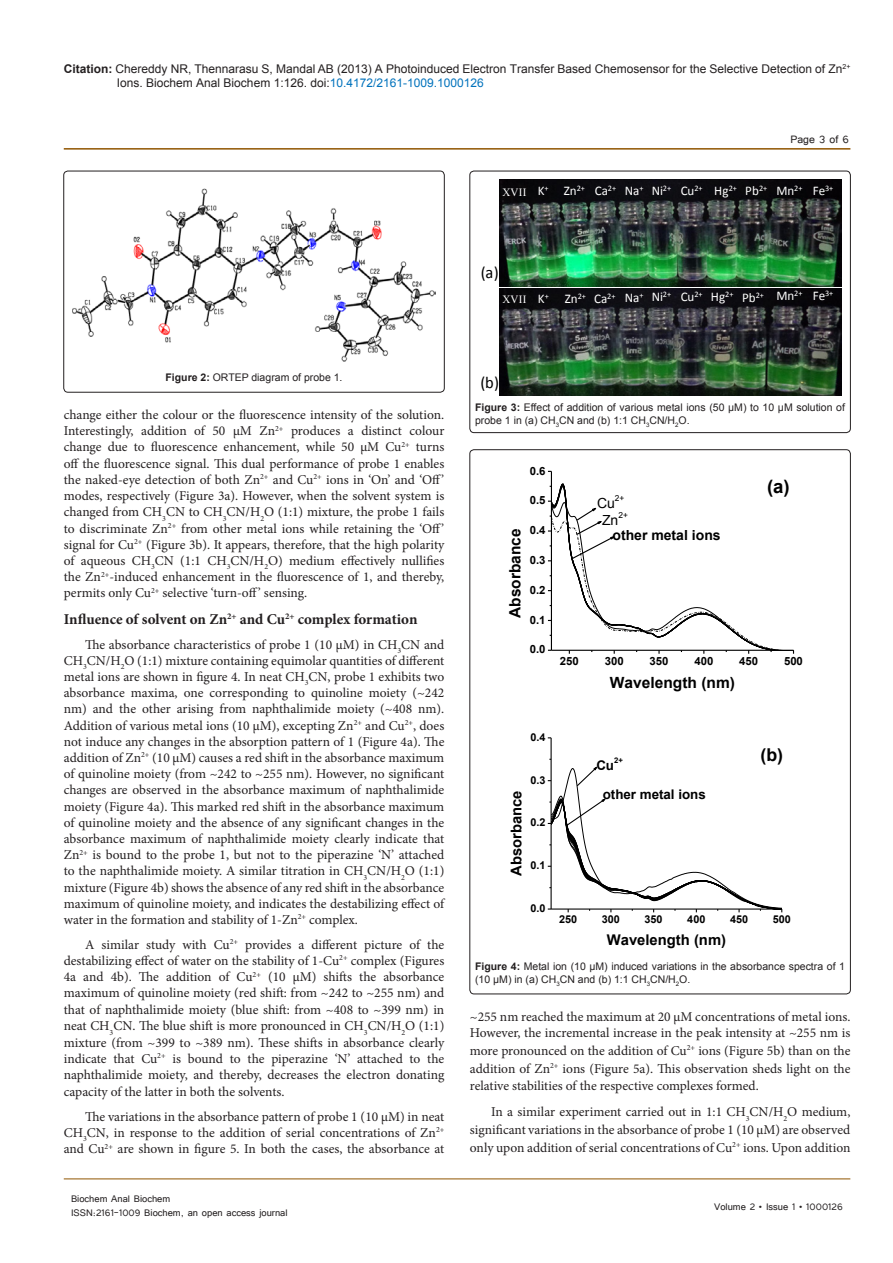
<style>
.page{position:relative;width:893px;height:1263px;background:#fff}
.page>*{position:absolute;margin:0;border:0;box-sizing:border-box;transform-origin:0 0}
.t1{font:700 18.45px "Arial";color:#000}
.t2{font:700 17.7px "Arial";color:#000}
.t3{font:16.8px "Calibri";color:#000}
.t4{font:16.65px "Calibri";color:#000}
.t5{font:700 15.6px "Arial";color:#000}
.t6{font:700 15.45px "Arial";color:#000}
.t7{font:700 15px "Minion Pro";letter-spacing:-.005em;color:#231f20}
.t8{font:700 14.85px "Arial";color:#000}
.t9{font:700 14.7px "Arial";color:#000}
.t10{font:700 13.95px "Arial";color:#000}
.t11{font:13.95px "Arial";color:#000}
.t12{font:13.5px/16.2px "Minion Pro";color:#231f20;text-align:justify}
.t13{font:13.5px "Tunga";color:#231f20}
.t14{font:700 13.35px "Arial";color:#000}
.t15{font:13.2px "Calibri";letter-spacing:-.005em;color:#fff}
.t16{font:12px/14.4px "Arial";color:#231f20}
.t17{font:12px/14.4px "Tunga";color:#231f20}
.t18{font:700 11.25px "Arial";color:#000}
.t19{font:11.1px "Times New Roman";color:#fff}
.t20{font:700 10.8px "Arial";color:#000}
.t21{font:10.5px/12.6px "Arial";color:#231f20}
.t22{font:8.25px "Arial";color:#000}
.t23{font:700 7.8px "Arial";color:#000}
.s1{font-weight:700}
.s2{color:#0072bc}
</style>
<div class="page">
<hr style="left:64px;top:148px;width:786px;height:2px;background:#905500">
<hr style="left:64px;top:1179px;width:786px;height:1px;background:#905500">
<img style="left:72px;top:188px;width:364px;height:174px">
<div style="left:64px;top:171px;width:380px;height:221px;border:1px solid #231f20;border-radius:4px"></div>
<img style="left:500px;top:180px;width:342px;height:106px">
<img style="left:500px;top:288px;width:342px;height:107px">
<div style="left:470px;top:171px;width:380px;height:262px;border:1px solid #231f20;border-radius:4px"></div>
<hr style="left:551px;top:471px;width:1px;height:179px;background:#000">
<svg style="left:548px;top:483px;width:246px;height:171px"></svg>
<hr style="left:551px;top:738px;width:1px;height:171px;background:#000">
<svg style="left:548px;top:766px;width:234px;height:146px"></svg>
<p class="t16" style="left:117px;top:61px;width:735px;text-indent:-53px"><span class="s1">Citation:</span> Chereddy NR, Thennarasu S, Mandal AB (2013) A Photoinduced Electron Transfer Based Chemosensor for the Selective Detection of Zn<sup>2+<br></sup>Ions. Biochem Anal Biochem 1:126. doi:<span class="s2">10.4172/2161-1009.1000126</span></p>
<p class="t13" style="left:790px;top:131px;width:60px">Page 3 of 6</p>
<p class="t19" style="left:502px;top:184px;width:26px">XVII</p>
<p class="t15" style="left:538px;top:182px;width:297px">K<sup>+</sup> Zn<sup>2+</sup> Ca<sup>2+</sup> Na<sup>+</sup> Ni<sup>2+</sup> Cu<sup>2+</sup> Hg<sup>2+</sup> Pb<sup>2+</sup> Mn<sup>2+</sup> Fe<sup>3+</sup></p>
<p class="t3" style="left:481px;top:261px;width:20px">(a)</p>
<p class="t15" style="left:502px;top:289px;width:332px"><sub>XVII</sub> K<sup>+</sup> Zn<sup>2+</sup> Ca<sup>2+</sup> Na<sup>+</sup> Ni<sup>2+</sup> Cu<sup>2+</sup> Hg<sup>2+</sup> Pb<sup>2+</sup> Mn<sup>2+</sup> Fe<sup>3+</sup></p>
<p class="t21" style="left:166px;top:372px;width:179px"><span class="s1">Figure 2:</span> ORTEP diagram of probe 1.</p>
<p class="t12" style="left:64px;top:407px;width:382px">change either the colour or the fluorescence intensity of the solution.<br>Interestingly, addition of 50 µM Zn<sup>2+</sup> produces a distinct colour change due to fluorescence enhancement, while 50 µM Cu<sup>2+</sup> turns off the fluorescence signal. This dual performance of probe 1 enables the naked-eye detection of both Zn<sup>2+</sup> and Cu<sup>2+</sup> ions in ‘On’ and ‘Off’ modes, respectively (Figure 3a). However, when the solvent system is changed from CH<sub>3</sub>CN to CH<sub>3</sub>CN/H<sub>2</sub>O (1:1) mixture, the probe 1 fails to discriminate Zn<sup>2+</sup> from other metal ions while retaining the ‘Off’ signal for Cu<sup>2+</sup> (Figure 3b). It appears, therefore, that the high polarity of aqueous CH<sub>3</sub>CN (1:1 CH<sub>3</sub>CN/H<sub>2</sub>O) medium effectively nullifies the Zn<sup>2+</sup>-induced enhancement in the fluorescence of 1, and thereby, permits only Cu<sup>2+</sup> selective ‘turn-off’ sensing.</p>
<p class="t7" style="left:64px;top:608px;width:355px">Influence of solvent on Zn<sup>2+</sup> and Cu<sup>2+</sup> complex formation</p>
<p class="t12" style="left:64px;top:636px;width:382px;text-indent:21px">The absorbance characteristics of probe 1 (10 µM) in CH<sub>3</sub>CN and CH<sub>3</sub>CN/H<sub>2</sub>O (1:1) mixture containing equimolar quantities of different metal ions are shown in figure 4. In neat CH<sub>3</sub>CN, probe 1 exhibits two absorbance maxima, one corresponding to quinoline moiety (~242 nm) and the other arising from naphthalimide moiety (~408 nm).<br>Addition of various metal ions (10 µM), excepting Zn<sup>2+</sup> and Cu<sup>2+</sup>, does not induce any changes in the absorption pattern of 1 (Figure 4a). The addition of Zn<sup>2+</sup> (10 µM) causes a red shift in the absorbance maximum of quinoline moiety (from ~242 to ~255 nm). However, no significant changes are observed in the absorbance maximum of naphthalimide moiety (Figure 4a). This marked red shift in the absorbance maximum of quinoline moiety and the absence of any significant changes in the absorbance maximum of naphthalimide moiety clearly indicate that Zn<sup>2+</sup> is bound to the probe 1, but not to the piperazine ‘N’ attached to the naphthalimide moiety. A similar titration in CH<sub>3</sub>CN/H<sub>2</sub>O (1:1) mixture (Figure 4b) shows the absence of any red shift in the absorbance maximum of quinoline moiety, and indicates the destabilizing effect of water in the formation and stability of 1-Zn<sup>2+</sup> complex.</p>
<p class="t12" style="left:64px;top:936px;width:382px;text-indent:21px">A similar study with Cu<sup>2+</sup> provides a different picture of the destabilizing effect of water on the stability of 1-Cu<sup>2+</sup> complex (Figures 4a and 4b). The addition of Cu<sup>2+</sup> (10 µM) shifts the absorbance maximum of quinoline moiety (red shift: from ~242 to ~255 nm) and that of naphthalimide moiety (blue shift: from ~408 to ~399 nm) in neat CH<sub>3</sub>CN. The blue shift is more pronounced in CH<sub>3</sub>CN/H<sub>2</sub>O (1:1) mixture (from ~399 to ~389 nm). These shifts in absorbance clearly indicate that Cu<sup>2+</sup> is bound to the piperazine ‘N’ attached to the naphthalimide moiety, and thereby, decreases the electron donating capacity of the latter in both the solvents.</p>
<p class="t12" style="left:64px;top:1108px;width:382px;text-indent:21px">The variations in the absorbance pattern of probe 1 (10 µM) in neat CH<sub>3</sub>CN, in response to the addition of serial concentrations of Zn<sup>2+ </sup>and Cu<sup>2+</sup> are shown in figure 5. In both the cases, the absorbance at</p>
<p class="t17" style="left:71px;top:1190px;width:218px">Biochem Anal Biochem<br>ISSN:2161-1009 Biochem, an open access journal</p>
<p class="t4" style="left:480px;top:372px;width:20px">(b)</p>
<p class="t21" style="left:475px;top:401px;width:371px"><span class="s1">Figure 3:</span> Effect of addition of various metal ions (50 µM) to 10 µM solution of probe 1 in (a) CH<sub>3</sub>CN and (b) 1:1 CH<sub>3</sub>CN/H<sub>2</sub>O.</p>
<p class="t5" style="left:505px;top:618px;width:91px;rotate:-90deg">Absorbance</p>
<p class="t18" style="left:530px;top:463px;width:17px">0.6</p>
<p class="t18" style="left:530px;top:493px;width:17px">0.5</p>
<p class="t18" style="left:530px;top:523px;width:17px">0.4</p>
<p class="t18" style="left:530px;top:552px;width:17px">0.3</p>
<p class="t18" style="left:530px;top:582px;width:17px">0.2</p>
<p class="t18" style="left:530px;top:612px;width:17px">0.1</p>
<p class="t18" style="left:530px;top:642px;width:17px">0.0</p>
<p class="t22" style="left:615px;top:492px;width:11px">2+</p>
<p class="t11" style="left:597px;top:494px;width:19px">Cu</p>
<p class="t22" style="left:618px;top:509px;width:11px">2+</p>
<p class="t11" style="left:602px;top:511px;width:18px">Zn</p>
<p class="t10" style="left:612px;top:526px;width:110px">other metal ions</p>
<p class="t1" style="left:767px;top:474px;width:24px">(a)</p>
<p class="t18" style="left:560px;top:654px;width:20px">250</p>
<p class="t18" style="left:605px;top:654px;width:20px">300</p>
<p class="t18" style="left:650px;top:654px;width:20px">350</p>
<p class="t18" style="left:694px;top:654px;width:20px">400</p>
<p class="t18" style="left:739px;top:654px;width:20px">450</p>
<p class="t18" style="left:784px;top:654px;width:20px">500</p>
<p class="t6" style="left:610px;top:672px;width:127px">Wavelength (nm)</p>
<p class="t20" style="left:530px;top:730px;width:17px">0.4</p>
<p class="t8" style="left:507px;top:876px;width:87px;rotate:-90deg">Absorbance</p>
<p class="t20" style="left:530px;top:773px;width:17px">0.3</p>
<p class="t20" style="left:530px;top:815px;width:17px">0.2</p>
<p class="t20" style="left:530px;top:858px;width:17px">0.1</p>
<p class="t20" style="left:530px;top:901px;width:17px">0.0</p>
<p class="t23" style="left:614px;top:755px;width:10px">2+</p>
<p class="t14" style="left:596px;top:756px;width:19px">Cu</p>
<p class="t14" style="left:603px;top:785px;width:105px">other metal ions</p>
<p class="t2" style="left:760px;top:743px;width:24px">(b)</p>
<p class="t20" style="left:559px;top:912px;width:20px">250</p>
<p class="t20" style="left:602px;top:912px;width:20px">300</p>
<p class="t20" style="left:645px;top:912px;width:20px">350</p>
<p class="t20" style="left:687px;top:912px;width:20px">400</p>
<p class="t20" style="left:730px;top:912px;width:20px">450</p>
<p class="t20" style="left:773px;top:912px;width:20px">500</p>
<p class="t9" style="left:607px;top:930px;width:121px">Wavelength (nm)</p>
<p class="t21" style="left:475px;top:960px;width:371px"><span class="s1">Figure 4:</span> Metal ion (10 µM) induced variations in the absorbance spectra of 1 (10 µM) in (a) CH<sub>3</sub>CN and (b) 1:1 CH<sub>3</sub>CN/H<sub>2</sub>O.</p>
<p class="t12" style="left:470px;top:1008px;width:382px">~255 nm reached the maximum at 20 µM concentrations of metal ions.<br>However, the incremental increase in the peak intensity at ~255 nm is</p>
<p class="t12" style="left:470px;top:1042px;width:382px;line-height:17.7px">more pronounced on the addition of Cu<sup>2+</sup> ions (Figure 5b) than on the addition of Zn<sup>2+</sup> ions (Figure 5a). This observation sheds light on the relative stabilities of the respective complexes formed.</p>
<p class="t12" style="left:470px;top:1103px;width:382px;line-height:17.7px;text-indent:21px">In a similar experiment carried out in 1:1 CH<sub>3</sub>CN/H<sub>2</sub>O medium, significant variations in the absorbance of probe 1 (10 µM) are observed only upon addition of serial concentrations of Cu<sup>2+</sup> ions. Upon addition</p>
<p class="t17" style="left:714px;top:1199px;width:130px">Volume 2 • Issue 1 • 1000126</p>
</div>
